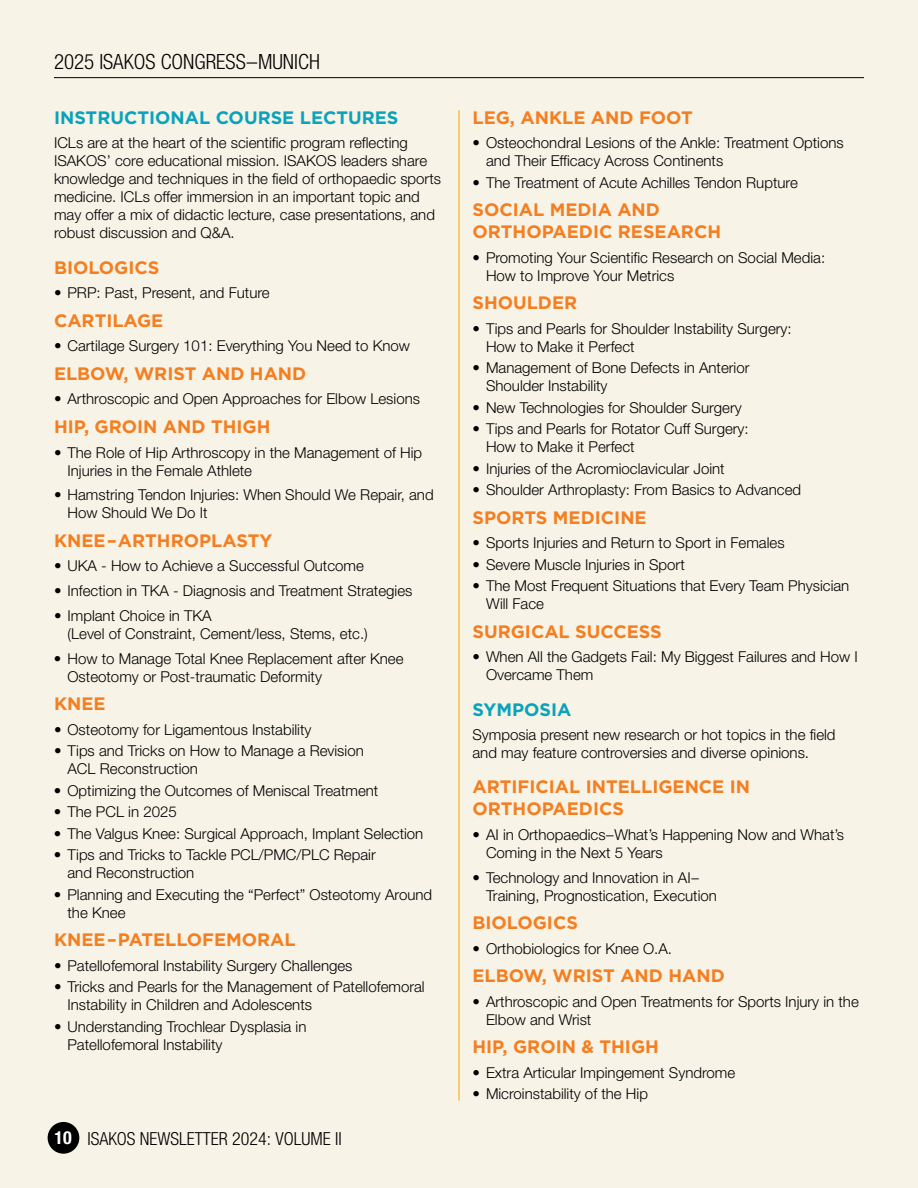
<style>
.page{position:relative;width:918px;height:1188px;background:#f7f4e7}
.page>*{position:absolute;margin:0;border:0;box-sizing:border-box;transform-origin:0 0}
.t1{font:300 condensed 21px "Helvetica Neue LT Std";color:#000}
.t2{font:700 18px/21.6px "Gotham";color:#f57e20}
.t3{font:700 18px "Gotham";color:#0aa3bb}
.t4{font:300 condensed 18px "Helvetica Neue LT Std";color:#000}
.t5{font:300 15px/18px "Helvetica Neue LT Std";color:#000}
.s1{font-weight:700;color:#fff}
</style>
<div class="page">
<div style="left:48px;top:1122px;width:31px;height:32px;background:#000;border-radius:50%"></div>
<hr style="left:54px;top:77px;width:810px;height:1px;background:#000">
<hr style="left:458px;top:110px;width:2px;height:990px;background:#fabe49">
<h1 class="t1" style="left:54px;top:50px;width:267px">2025 ISAKOS CONGRESS–MUNICH</h1>
<p class="t3" style="left:54px;top:105px;width:346px">INSTRUCTIONAL COURSE LECTURES</p>
<p class="t5" style="left:54px;top:134px;width:389px">ICLs are at the heart of the scientific program reflecting ISAKOS’ core educational mission. ISAKOS leaders share knowledge and techniques in the field of orthopaedic sports medicine. ICLs offer immersion in an important topic and may offer a mix of didactic lecture, case presentations, and robust discussion and Q&amp;A.</p>
<p class="t2" style="left:54px;top:256px;width:107px">BIOLOGICS</p>
<p class="t5" style="left:54px;top:284px;width:217px">• PRP: Past, Present, and Future</p>
<p class="t2" style="left:54px;top:309px;width:111px">CARTILAGE</p>
<p class="t5" style="left:54px;top:337px;width:358px">• Cartilage Surgery 101: Everything You Need to Know</p>
<p class="t2" style="left:54px;top:362px;width:254px">ELBOW, WRIST AND HAND</p>
<p class="t5" style="left:54px;top:390px;width:368px">• Arthroscopic and Open Approaches for Elbow Lesions</p>
<p class="t2" style="left:54px;top:416px;width:218px">HIP, GROIN AND THIGH</p>
<p class="t5" style="left:68px;top:443px;width:356px;text-indent:-14px">• The Role of Hip Arthroscopy in the Management of Hip<br>Injuries in the Female Athlete</p>
<p class="t5" style="left:68px;top:486px;width:368px;text-indent:-14px">• Hamstring Tendon Injuries: When Should We Repair, and<br>How Should We Do It</p>
<p class="t2" style="left:54px;top:529px;width:220px">KNEE – ARTHROPLASTY</p>
<p class="t5" style="left:54px;top:557px;width:311px">• UKA - How to Achieve a Successful Outcome</p>
<p class="t5" style="left:54px;top:582px;width:360px">• Infection in TKA - Diagnosis and Treatment Strategies</p>
<p class="t5" style="left:68px;top:606px;width:302px;text-indent:-14px">• Implant Choice in TKA<br>(Level of Constraint, Cement/less, Stems, etc.)</p>
<p class="t5" style="left:68px;top:649px;width:338px;text-indent:-14px">• How to Manage Total Knee Replacement after Knee<br>Osteotomy or Post-traumatic Deformity</p>
<p class="t2" style="left:54px;top:693px;width:53px">KNEE</p>
<p class="t5" style="left:54px;top:720px;width:259px">• Osteotomy for Ligamentous Instability</p>
<p class="t5" style="left:68px;top:742px;width:298px;text-indent:-14px">• Tips and Tricks on How to Manage a Revision<br>ACL Reconstruction</p>
<p class="t5" style="left:54px;top:781px;width:326px">• Optimizing the Outcomes of Meniscal Treatment</p>
<p class="t5" style="left:54px;top:803px;width:124px">• The PCL in 2025</p>
<p class="t5" style="left:54px;top:824px;width:371px">• The Valgus Knee: Surgical Approach, Implant Selection</p>
<p class="t5" style="left:68px;top:846px;width:310px;text-indent:-14px">• Tips and Tricks to Tackle PCL/PMC/PLC Repair and Reconstruction</p>
<p class="t5" style="left:68px;top:885px;width:366px;text-indent:-14px">• Planning and Executing the “Perfect” Osteotomy Around the Knee</p>
<p class="t2" style="left:54px;top:929px;width:243px">KNEE – PATELLOFEMORAL</p>
<p class="t5" style="left:54px;top:956px;width:300px">• Patellofemoral Instability Surgery Challenges</p>
<p class="t5" style="left:68px;top:978px;width:359px;text-indent:-14px">• Tricks and Pearls for the Management of Patellofemoral<br>Instability in Children and Adolescents</p>
<p class="t5" style="left:68px;top:1017px;width:241px;text-indent:-14px">• Understanding Trochlear Dysplasia in<br>Patellofemoral Instability</p>
<p class="t4" style="left:55px;top:1128px;width:289px"><span class="s1">10</span> ISAKOS NEWSLETTER 2024: VOLUME II</p>
<p class="t2" style="left:472px;top:106px;width:222px">LEG, ANKLE AND FOOT</p>
<p class="t5" style="left:486px;top:134px;width:359px;text-indent:-14px">• Osteochondral Lesions of the Ankle: Treatment Options and Their Efficacy Across Continents</p>
<p class="t5" style="left:472px;top:173px;width:327px">• The Treatment of Acute Achilles Tendon Rupture</p>
<p class="t2" style="left:472px;top:199px;width:250px">SOCIAL MEDIA AND<br>ORTHOPAEDIC RESEARCH</p>
<p class="t5" style="left:486px;top:248px;width:341px;text-indent:-14px">• Promoting Your Scientific Research on Social Media:<br>How to Improve Your Metrics</p>
<p class="t2" style="left:472px;top:292px;width:106px">SHOULDER</p>
<p class="t5" style="left:486px;top:319px;width:307px;text-indent:-14px">• Tips and Pearls for Shoulder Instability Surgery:<br>How to Make it Perfect</p>
<p class="t5" style="left:486px;top:359px;width:265px;text-indent:-14px">• Management of Bone Defects in Anterior<br>Shoulder Instability</p>
<p class="t5" style="left:472px;top:398px;width:271px">• New Technologies for Shoulder Surgery</p>
<p class="t5" style="left:486px;top:420px;width:264px;text-indent:-14px">• Tips and Pearls for Rotator Cuff Surgery:<br>How to Make it Perfect</p>
<p class="t5" style="left:472px;top:459px;width:254px">• Injuries of the Acromioclavicular Joint</p>
<p class="t5" style="left:472px;top:481px;width:330px">• Shoulder Arthroplasty: From Basics to Advanced</p>
<p class="t2" style="left:472px;top:506px;width:176px">SPORTS MEDICINE</p>
<p class="t5" style="left:472px;top:534px;width:314px">• Sports Injuries and Return to Sport in Females</p>
<p class="t5" style="left:472px;top:555px;width:214px">• Severe Muscle Injuries in Sport</p>
<p class="t5" style="left:486px;top:577px;width:365px;text-indent:-14px">• The Most Frequent Situations that Every Team Physician<br>Will Face</p>
<p class="t2" style="left:472px;top:620px;width:191px">SURGICAL SUCCESS</p>
<p class="t5" style="left:486px;top:648px;width:373px;text-indent:-14px">• When All the Gadgets Fail: My Biggest Failures and How I<br>Overcame Them</p>
<p class="t3" style="left:472px;top:697px;width:100px">SYMPOSIA</p>
<p class="t5" style="left:472px;top:726px;width:365px">Symposia present new research or hot topics in the field and may feature controversies and diverse opinions.</p>
<p class="t2" style="left:472px;top:776px;width:279px">ARTIFICIAL INTELLIGENCE IN<br>ORTHOPAEDICS</p>
<p class="t5" style="left:486px;top:825px;width:360px;text-indent:-14px">• AI in Orthopaedics–What’s Happening Now and What’s<br>Coming in the Next 5 Years</p>
<p class="t5" style="left:486px;top:868px;width:232px;text-indent:-13px">• Technology and Innovation in AI–<br>Training, Prognostication, Execution</p>
<p class="t2" style="left:472px;top:912px;width:107px">BIOLOGICS</p>
<p class="t5" style="left:472px;top:939px;width:201px">• Orthobiologics for Knee O.A.</p>
<p class="t2" style="left:472px;top:965px;width:254px">ELBOW, WRIST AND HAND</p>
<p class="t5" style="left:486px;top:992px;width:374px;text-indent:-14px">• Arthroscopic and Open Treatments for Sports Injury in the<br>Elbow and Wrist</p>
<p class="t2" style="left:472px;top:1036px;width:188px">HIP, GROIN &amp; THIGH</p>
<p class="t5" style="left:472px;top:1063px;width:264px">• Extra Articular Impingement Syndrome</p>
<p class="t5" style="left:472px;top:1085px;width:177px">• Microinstability of the Hip</p>
</div>
